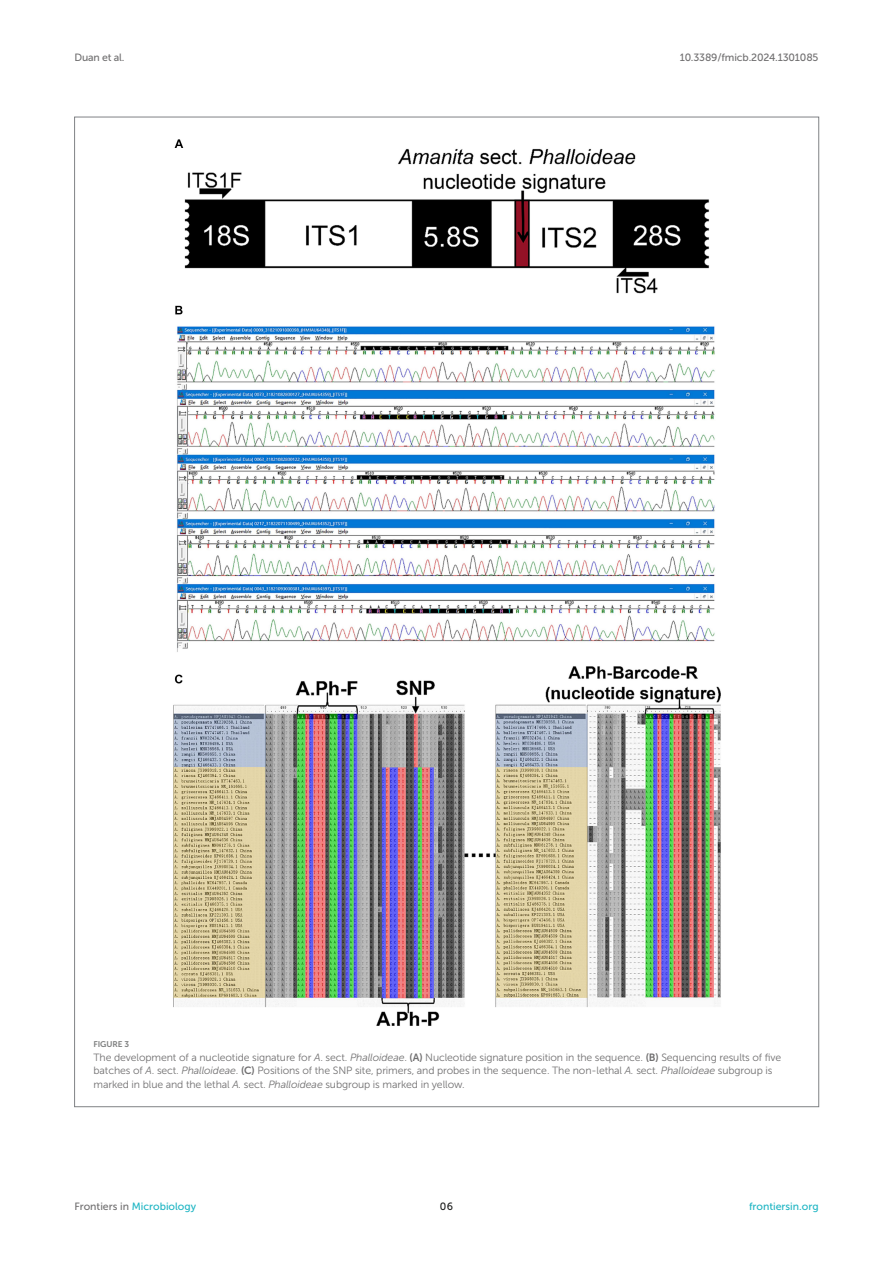
<style>
.page{position:relative;width:893px;height:1263px;background:#fff}
.page>*{position:absolute;margin:0;border:0;box-sizing:border-box;transform-origin:0 0}
.FIG_LEG{font:10.5px/13.5px "Museo Sans 300";letter-spacing:-.01em;color:#706f70}
.t1{font:10.5px "Museo Sans 500";color:#1db5c3}
.t2{font:10.5px "Museo Sans 500";letter-spacing:-.015em;color:#706f70}
.t3{font:10.5px "Museo Sans 500";color:#1b1c1b}
.FIG_HD{font:8.25px "Museo Sans 700";letter-spacing:-.01em;color:#7e7f7f}
.s1{font-style:italic}
.s2{font-family:"Museo Sans 700"}
.s3{color:#706f70}
</style>
<div class="page">
<img style="left:173px;top:139px;width:548px;height:887px">
<p class="t2" style="left:74px;top:51px;width:51px">Duan et al.</p>
<p class="t2" style="left:680px;top:51px;width:140px">10.3389/fmicb.2024.1301085</p>
<p class="FIG_HD" style="left:94px;top:1040px;width:37px">FIGURE 3</p>
<p class="FIG_LEG" style="left:94px;top:1050px;width:689px">The development of a nucleotide signature for <span class="s1">A</span>. sect. <span class="s1">Phalloideae</span>. <span class="s2">(A)</span> Nucleotide signature position in the sequence. <span class="s2">(B)</span> Sequencing results of five batches of <span class="s1">A</span>. sect. <span class="s1">Phalloideae</span>. <span class="s2">(C)</span> Positions of the SNP site, primers, and probes in the sequence. The non-lethal <span class="s1">A.</span> sect. <span class="s1">Phalloideae</span> subgroup is marked in blue and the lethal <span class="s1">A.</span> sect. <span class="s1">Phalloideae</span> subgroup is marked in yellow.</p>
<p class="t1" style="left:74px;top:1200px;width:123px"><span class="s3">Frontiers in</span> Microbiology</p>
<p class="t3" style="left:440px;top:1200px;width:15px">06</p>
<p class="t1" style="left:749px;top:1200px;width:71px">frontiersin.org</p>
</div>
